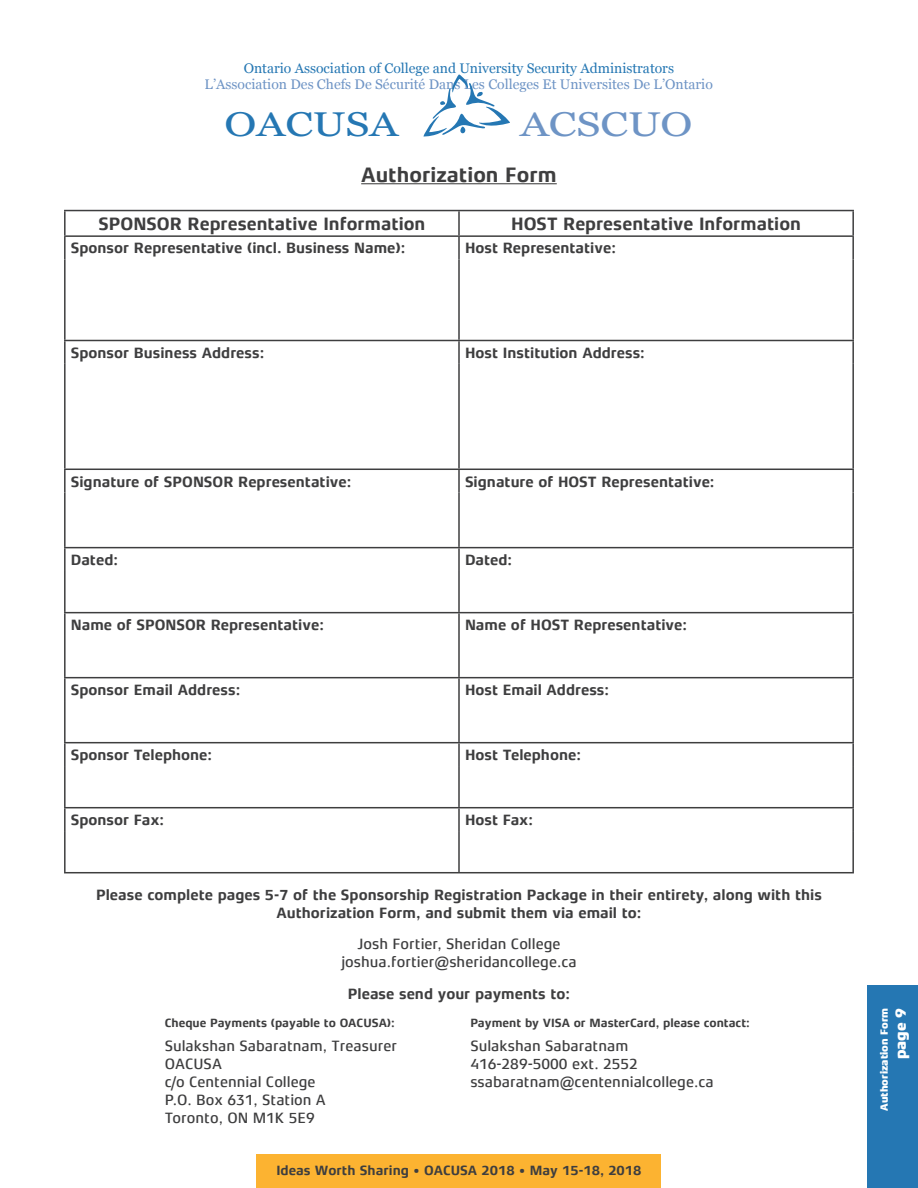
<style>
.page{position:relative;width:918px;height:1188px;background:#fff}
.page>*{position:absolute;margin:0;border:0;box-sizing:border-box;transform-origin:0 0}
.t1{font:34.35px "Georgia";color:#2577b3;scale:1.25 1}
.t2{font:34.35px "Georgia";color:#6e94c5;scale:1.25 1}
.t3{font:700 21px "Xenois Sans Pro";color:#3e3e3f}
.t4{font:700 18px "Xenois Sans Pro";color:#3e3e3f}
.t5{font:700 15px/18px "Xenois Sans Pro";color:#3e3e3f;text-align:center}
.t6{font:500 15px "Xenois Sans Pro";color:#3e3e3f}
.t7{font:800 15px "Xenois Sans Pro";color:#fff}
.t8{font:13.95px "Georgia";color:#6e94c5}
.t9{font:13.95px "Georgia";color:#2577b3}
.t10{font:700 13.5px "Xenois Sans Pro";color:#3e3e3f}
.t11{font:700 12px "Xenois Sans Pro";color:#3e3e3f}
.t12{font:800 10.5px "Xenois Sans Pro";color:#fff}
</style>
<div class="page">
<div style="left:256px;top:1154px;width:406px;height:34px;background:#fcb331"></div>
<div style="left:868px;top:986px;width:50px;height:202px;background:#2577b3"></div>
<hr style="left:361px;top:183px;width:196px;height:1px;background:#3e3e3f">
<hr style="left:64px;top:210px;width:395px;height:1px;background:#3e3e3f">
<hr style="left:64px;top:211px;width:2px;height:24px;background:#3e3e3f">
<hr style="left:459px;top:210px;width:395px;height:1px;background:#3e3e3f">
<hr style="left:458px;top:211px;width:2px;height:24px;background:#3e3e3f">
<hr style="left:852px;top:211px;width:2px;height:24px;background:#3e3e3f">
<hr style="left:64px;top:235px;width:395px;height:2px;background:#3e3e3f">
<hr style="left:64px;top:237px;width:2px;height:22px;background:#3e3e3f">
<hr style="left:459px;top:235px;width:395px;height:2px;background:#3e3e3f">
<hr style="left:458px;top:237px;width:2px;height:22px;background:#3e3e3f">
<hr style="left:852px;top:237px;width:2px;height:22px;background:#3e3e3f">
<hr style="left:64px;top:259px;width:2px;height:81px;background:#3e3e3f">
<hr style="left:458px;top:259px;width:2px;height:81px;background:#3e3e3f">
<hr style="left:852px;top:259px;width:2px;height:81px;background:#3e3e3f">
<hr style="left:64px;top:340px;width:395px;height:1px;background:#3e3e3f">
<hr style="left:64px;top:341px;width:2px;height:23px;background:#3e3e3f">
<hr style="left:459px;top:340px;width:395px;height:1px;background:#3e3e3f">
<hr style="left:458px;top:341px;width:2px;height:23px;background:#3e3e3f">
<hr style="left:852px;top:341px;width:2px;height:23px;background:#3e3e3f">
<hr style="left:64px;top:364px;width:2px;height:105px;background:#3e3e3f">
<hr style="left:458px;top:364px;width:2px;height:105px;background:#3e3e3f">
<hr style="left:852px;top:364px;width:2px;height:105px;background:#3e3e3f">
<hr style="left:64px;top:469px;width:395px;height:1px;background:#3e3e3f">
<hr style="left:64px;top:470px;width:2px;height:23px;background:#3e3e3f">
<hr style="left:459px;top:469px;width:395px;height:1px;background:#3e3e3f">
<hr style="left:458px;top:470px;width:2px;height:23px;background:#3e3e3f">
<hr style="left:852px;top:470px;width:2px;height:23px;background:#3e3e3f">
<hr style="left:64px;top:493px;width:2px;height:54px;background:#3e3e3f">
<hr style="left:458px;top:493px;width:2px;height:54px;background:#3e3e3f">
<hr style="left:852px;top:493px;width:2px;height:54px;background:#3e3e3f">
<hr style="left:64px;top:547px;width:395px;height:1px;background:#3e3e3f">
<hr style="left:64px;top:548px;width:2px;height:23px;background:#3e3e3f">
<hr style="left:459px;top:547px;width:395px;height:1px;background:#3e3e3f">
<hr style="left:458px;top:548px;width:2px;height:23px;background:#3e3e3f">
<hr style="left:852px;top:548px;width:2px;height:23px;background:#3e3e3f">
<hr style="left:64px;top:571px;width:2px;height:41px;background:#3e3e3f">
<hr style="left:458px;top:571px;width:2px;height:41px;background:#3e3e3f">
<hr style="left:852px;top:571px;width:2px;height:41px;background:#3e3e3f">
<hr style="left:64px;top:612px;width:395px;height:1px;background:#3e3e3f">
<hr style="left:64px;top:613px;width:2px;height:23px;background:#3e3e3f">
<hr style="left:459px;top:612px;width:395px;height:1px;background:#3e3e3f">
<hr style="left:458px;top:613px;width:2px;height:23px;background:#3e3e3f">
<hr style="left:852px;top:613px;width:2px;height:23px;background:#3e3e3f">
<hr style="left:64px;top:636px;width:2px;height:41px;background:#3e3e3f">
<hr style="left:458px;top:636px;width:2px;height:41px;background:#3e3e3f">
<hr style="left:852px;top:636px;width:2px;height:41px;background:#3e3e3f">
<hr style="left:64px;top:677px;width:395px;height:1px;background:#3e3e3f">
<hr style="left:64px;top:678px;width:2px;height:23px;background:#3e3e3f">
<hr style="left:459px;top:677px;width:395px;height:1px;background:#3e3e3f">
<hr style="left:458px;top:678px;width:2px;height:23px;background:#3e3e3f">
<hr style="left:852px;top:678px;width:2px;height:23px;background:#3e3e3f">
<hr style="left:64px;top:701px;width:2px;height:41px;background:#3e3e3f">
<hr style="left:458px;top:701px;width:2px;height:41px;background:#3e3e3f">
<hr style="left:852px;top:701px;width:2px;height:41px;background:#3e3e3f">
<hr style="left:64px;top:742px;width:395px;height:1px;background:#3e3e3f">
<hr style="left:64px;top:743px;width:2px;height:23px;background:#3e3e3f">
<hr style="left:459px;top:742px;width:395px;height:1px;background:#3e3e3f">
<hr style="left:458px;top:743px;width:2px;height:23px;background:#3e3e3f">
<hr style="left:852px;top:743px;width:2px;height:23px;background:#3e3e3f">
<hr style="left:64px;top:766px;width:2px;height:41px;background:#3e3e3f">
<hr style="left:458px;top:766px;width:2px;height:41px;background:#3e3e3f">
<hr style="left:852px;top:766px;width:2px;height:41px;background:#3e3e3f">
<hr style="left:64px;top:807px;width:395px;height:1px;background:#3e3e3f">
<hr style="left:64px;top:808px;width:2px;height:23px;background:#3e3e3f">
<hr style="left:459px;top:807px;width:395px;height:1px;background:#3e3e3f">
<hr style="left:458px;top:808px;width:2px;height:23px;background:#3e3e3f">
<hr style="left:852px;top:808px;width:2px;height:23px;background:#3e3e3f">
<hr style="left:64px;top:831px;width:2px;height:41px;background:#3e3e3f">
<hr style="left:458px;top:831px;width:2px;height:41px;background:#3e3e3f">
<hr style="left:852px;top:831px;width:2px;height:41px;background:#3e3e3f">
<hr style="left:64px;top:872px;width:395px;height:1px;background:#3e3e3f">
<hr style="left:459px;top:872px;width:395px;height:1px;background:#3e3e3f">
<svg style="left:424px;top:74px;width:86px;height:63px"></svg>
<p class="t9" style="left:244px;top:58px;width:432px">Ontario Association of College and University Security Administrators</p>
<p class="t8" style="left:205px;top:75px;width:510px">L’Association Des Chefs De Sécurité Dans Les Colleges Et Universites De L’Ontario</p>
<h1 class="t1" style="left:225px;top:99px;width:141px">OACUSA</h1>
<h1 class="t2" style="left:520px;top:99px;width:140px">ACSCUO</h1>
<p class="t3" style="left:361px;top:163px;width:197px">Authorization Form</p>
<p class="t4" style="left:98px;top:214px;width:329px">SPONSOR Representative Information</p>
<p class="t4" style="left:511px;top:214px;width:291px">HOST Representative Information</p>
<p class="t5" style="left:71px;top:239px;width:336px">Sponsor Representative (incl. Business Name):</p>
<p class="t5" style="left:465px;top:239px;width:153px">Host Representative:</p>
<p class="t5" style="left:71px;top:344px;width:195px">Sponsor Business Address:</p>
<p class="t5" style="left:465px;top:344px;width:181px">Host Institution Address:</p>
<p class="t5" style="left:71px;top:472px;width:282px">Signature of SPONSOR Representative:</p>
<p class="t5" style="left:465px;top:472px;width:251px">Signature of HOST Representative:</p>
<p class="t5" style="left:71px;top:551px;width:49px">Dated:</p>
<p class="t5" style="left:465px;top:551px;width:49px">Dated:</p>
<p class="t5" style="left:71px;top:616px;width:255px">Name of SPONSOR Representative:</p>
<p class="t5" style="left:465px;top:616px;width:224px">Name of HOST Representative:</p>
<p class="t5" style="left:71px;top:681px;width:171px">Sponsor Email Address:</p>
<p class="t5" style="left:465px;top:681px;width:146px">Host Email Address:</p>
<p class="t5" style="left:71px;top:746px;width:143px">Sponsor Telephone:</p>
<p class="t5" style="left:465px;top:746px;width:118px">Host Telephone:</p>
<p class="t5" style="left:71px;top:811px;width:95px">Sponsor Fax:</p>
<p class="t5" style="left:465px;top:811px;width:70px">Host Fax:</p>
<p class="t5" style="left:96px;top:886px;width:727px">Please complete pages 5-7 of the Sponsorship Registration Package in their entirety, along with this<br>Authorization Form, and submit them via email to:</p>
<p class="t6" style="left:357px;top:936px;width:205px">Josh Fortier, Sheridan College</p>
<p class="t6" style="left:341px;top:954px;width:237px">joshua.fortier@sheridancollege.ca</p>
<p class="t5" style="left:348px;top:985px;width:224px">Please send your payments to:</p>
<p class="t11" style="left:165px;top:1016px;width:232px">Cheque Payments (payable to OACUSA):</p>
<p class="t6" style="left:165px;top:1038px;width:234px">Sulakshan Sabaratnam, Treasurer</p>
<p class="t6" style="left:165px;top:1056px;width:59px">OACUSA</p>
<p class="t6" style="left:165px;top:1074px;width:152px">c/o Centennial College</p>
<p class="t6" style="left:165px;top:1092px;width:163px">P.O. Box 631, Station A</p>
<p class="t6" style="left:165px;top:1110px;width:152px">Toronto, ON M1K 5E9</p>
<p class="t11" style="left:470px;top:1016px;width:281px">Payment by VISA or MasterCard, please contact:</p>
<p class="t6" style="left:470px;top:1038px;width:160px">Sulakshan Sabaratnam</p>
<p class="t6" style="left:470px;top:1056px;width:169px">416-289-5000 ext. 2552</p>
<p class="t6" style="left:470px;top:1074px;width:245px">ssabaratnam@centennialcollege.ca</p>
<p class="t10" style="left:276px;top:1163px;width:367px">Ideas Worth Sharing • OACUSA 2018 • May 15-18, 2018</p>
<p class="t12" style="left:878px;top:1111px;width:105px;rotate:-90deg">Authorization Form</p>
<p class="t7" style="left:892px;top:1059px;width:53px;rotate:-90deg">page 9</p>
</div>
